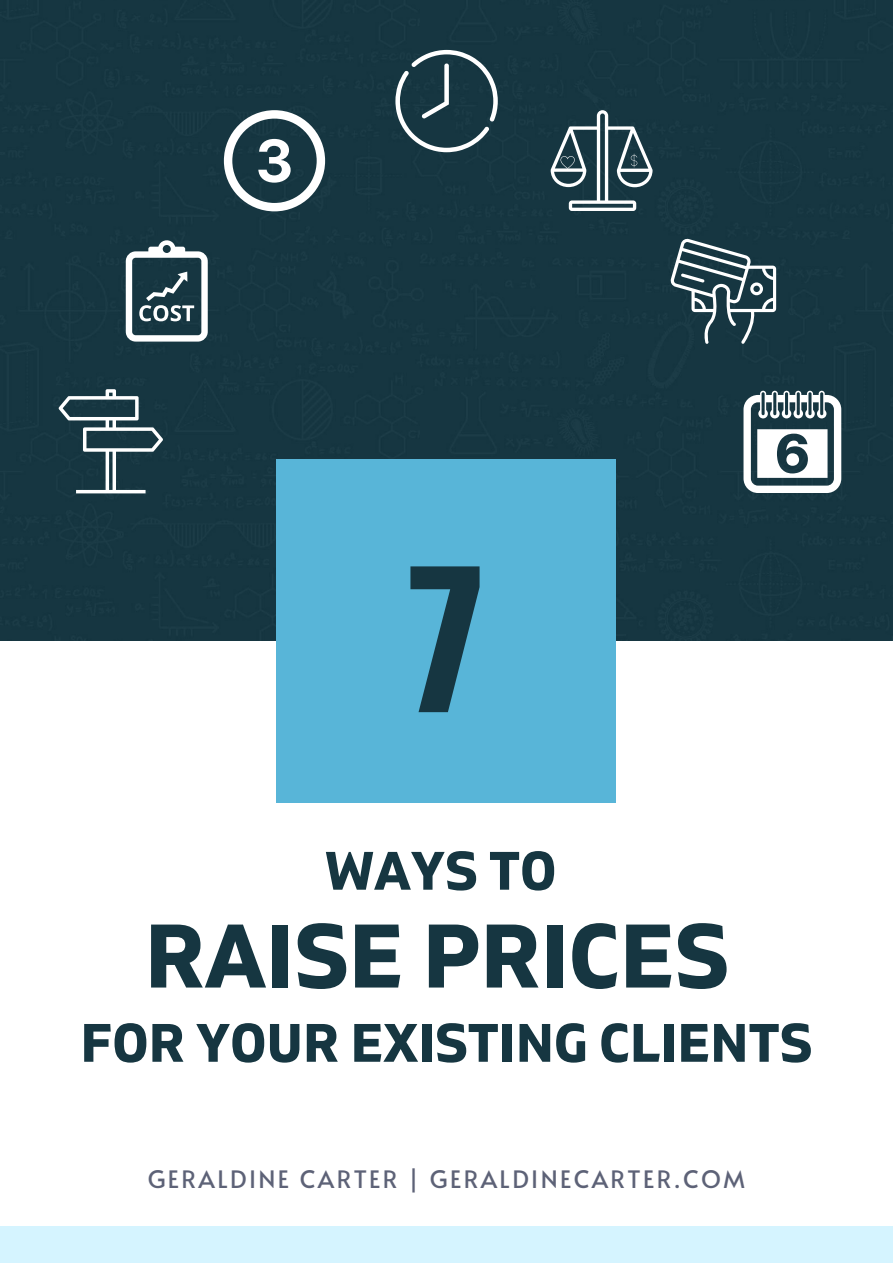
<style>
.page{position:relative;width:893px;height:1264px;background:#fff}
.page>*{position:absolute;margin:0;border:0;box-sizing:border-box;transform-origin:0 0}
.t1{font:700 179.85px "Oswald";color:#163641}
.t2{font:700 89.85px "Gilam";color:#163641}
.t3{font:700 54px "Gilam";color:#163641}
.t4{font:24px "Alata";letter-spacing:.1em;color:#5d6277}
</style>
<div class="page">
<div style="left:0;top:0;width:892px;height:641px;background:#163641"></div>
<div style="left:0;top:1226px;width:892px;height:36px;background:#d5f4ff"></div>
<div style="left:276px;top:460px;width:340px;height:343px;background:#58b5d8"></div>
<svg style="left:743px;top:391px;width:98px;height:102px"></svg>
<svg style="left:670px;top:238px;width:106px;height:106px"></svg>
<svg style="left:395px;top:50px;width:102px;height:102px;background:#39545d"></svg>
<svg style="left:224px;top:110px;width:101px;height:101px"></svg>
<svg style="left:126px;top:238px;width:82px;height:103px"></svg>
<svg style="left:59px;top:389px;width:104px;height:104px;background:#3e5861"></svg>
<svg style="left:550px;top:110px;width:102px;height:101px"></svg>
<h1 class="t1" style="left:407px;top:497px;width:80px">7</h1>
<h3 class="t3" style="left:325px;top:839px;width:233px">WAYS TO</h3>
<h2 class="t2" style="left:145px;top:903px;width:585px">RAISE PRICES</h2>
<h3 class="t3" style="left:80px;top:1011px;width:733px">FOR YOUR EXISTING CLIENTS</h3>
<p class="t4" style="left:148px;top:1161px;width:598px">GERALDINE CARTER | GERALDINECARTER.COM</p>
</div>
